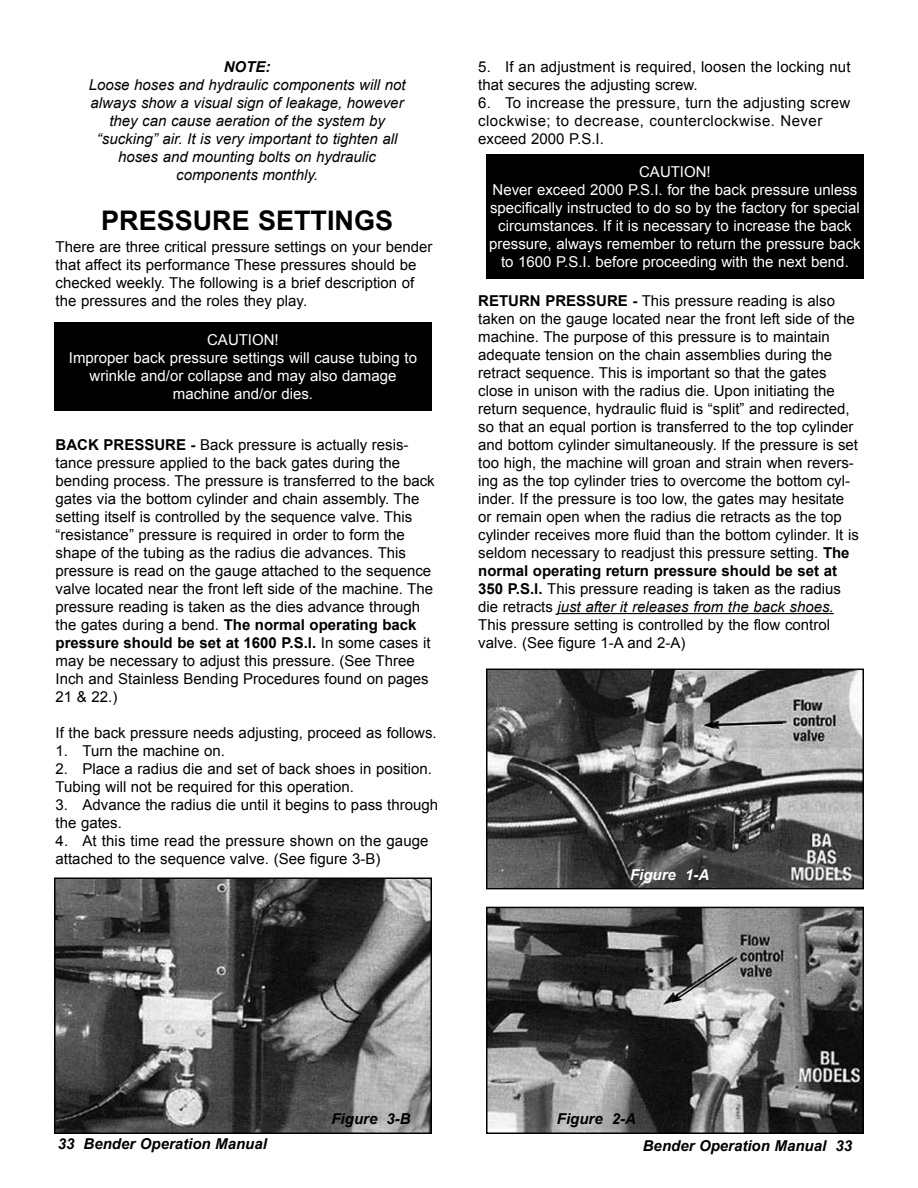
<style>
.page{position:relative;width:918px;height:1188px;background:#fff}
.page>*{position:absolute;margin:0;border:0;box-sizing:border-box;transform-origin:0 0}
.t1{font:700 27px "Arial";color:#000}
.t2{font:15px/18px "Arial";color:#000}
.t3{font:15px/18px "Arial";color:#fff;text-align:center}
.t4{font:italic 15px/18px "Arial";color:#000;text-align:center}
.t5{font:italic 700 15px "Arial";color:#000}
.t6{font:italic 700 15px "Arial";color:#fff}
.s1{font-weight:700}
.s2{font-style:italic}
</style>
<div class="page">
<hr style="left:557px;top:613px;width:277px;height:1px;background:#000">
<svg style="left:54px;top:877px;width:378px;height:257px;background:#5d5d5d"></svg>
<svg style="left:486px;top:668px;width:378px;height:222px;background:#626262"></svg>
<svg style="left:486px;top:906px;width:378px;height:228px;background:#626262"></svg>
<div style="left:486px;top:155px;width:378px;height:124px;background:#000"></div>
<div style="left:54px;top:322px;width:378px;height:89px;background:#000"></div>
<svg style="left:704px;top:721px;width:81px;height:8px"></svg>
<svg style="left:671px;top:956px;width:68px;height:47px;background:#8d8d8d"></svg>
<p class="t5" style="left:224px;top:57px;width:48px">NOTE:</p>
<p class="t4" style="left:89px;top:76px;width:318px">Loose hoses and hydraulic components will not always show a visual sign of leakage, however they can cause aeration of the system by “sucking” air. It is very important to tighten all hoses and mounting bolts on hydraulic components monthly.</p>
<h1 class="t1" style="left:101px;top:203px;width:293px">PRESSURE SETTINGS</h1>
<p class="t2" style="left:56px;top:238px;width:378px">There are three critical pressure settings on your bender that affect its performance These pressures should be checked weekly. The following is a brief description of the pressures and the roles they play.</p>
<p class="t3" style="left:69px;top:331px;width:350px">CAUTION!<br>Improper back pressure settings will cause tubing to wrinkle and/or collapse and may also damage machine and/or dies.</p>
<p class="t2" style="left:56px;top:436px;width:381px"><span class="s1">BACK PRESSURE -</span> Back pressure is actually resis&shy;tance pressure applied to the back gates during the bending process. The pressure is transferred to the back gates via the bottom cylinder and chain assembly. The setting itself is controlled by the sequence valve. This “resistance” pressure is required in order to form the shape of the tubing as the radius die advances. This pressure is read on the gauge attached to the sequence valve located near the front left side of the machine. The pressure reading is taken as the dies advance through the gates during a bend. <span class="s1">The normal operating back pressure should be set at 1600 P.S.l.</span> In some cases it may be necessary to adjust this pressure. (See Three Inch and Stainless Bending Procedures found on pages 21 &amp; 22.)</p>
<p class="t2" style="left:56px;top:724px;width:383px">If the back pressure needs adjusting, proceed as follows.</p>
<p class="t2" style="left:56px;top:742px;width:171px">1. Turn the machine on.</p>
<p class="t2" style="left:56px;top:760px;width:378px">2. Place a radius die and set of back shoes in position.<br>Tubing will not be required for this operation.</p>
<p class="t2" style="left:56px;top:796px;width:384px">3. Advance the radius die until it begins to pass through the gates.</p>
<p class="t2" style="left:56px;top:832px;width:375px">4. At this time read the pressure shown on the gauge attached to the sequence valve. (See figure 3-B)</p>
<p class="t2" style="left:478px;top:58px;width:374px">5. If an adjustment is required, loosen the locking nut that secures the adjusting screw.</p>
<p class="t2" style="left:478px;top:94px;width:373px">6. To increase the pressure, turn the adjusting screw clockwise; to decrease, counterclockwise. Never exceed 2000 P.S.I.</p>
<p class="t3" style="left:489px;top:163px;width:373px">CAUTION!<br>Never exceed 2000 P.S.I. for the back pressure unless specifically instructed to do so by the factory for special circumstances. If it is necessary to increase the back pressure, always remember to return the pressure back to 1600 P.S.I. before proceeding with the next bend.</p>
<p class="t2" style="left:478px;top:292px;width:382px"><span class="s1">RETURN PRESSURE -</span> This pressure reading is also taken on the gauge located near the front left side of the machine. The purpose of this pressure is to maintain adequate tension on the chain assemblies during the retract sequence. This is important so that the gates close in unison with the radius die. Upon initiating the return sequence, hydraulic fluid is “split” and redirected, so that an equal portion is transferred to the top cylinder and bottom cylinder simultaneously. If the pressure is set too high, the machine will groan and strain when revers&shy;ing as the top cylinder tries to overcome the bottom cyl&shy;inder. If the pressure is too low, the gates may hesitate or remain open when the radius die retracts as the top cylinder receives more fluid than the bottom cylinder. It is seldom necessary to readjust this pressure setting. <span class="s1">The normal operating return pressure should be set at 350 P.S.l.</span> This pressure reading is taken as the radius die retracts <span class="s2">just after it releases from the back shoes.<br></span>This pressure setting is controlled by the flow control valve. (See figure 1-A and 2-A)</p>
<p class="t6" style="left:630px;top:865px;width:81px">Figure 1-A</p>
<p class="t5" style="left:58px;top:1134px;width:211px">33 Bender Operation Manual</p>
<p class="t5" style="left:332px;top:1109px;width:81px">Figure 3-B</p>
<p class="t5" style="left:557px;top:1109px;width:81px">Figure 2-A</p>
<p class="t5" style="left:643px;top:1136px;width:211px">Bender Operation Manual 33</p>
</div>
